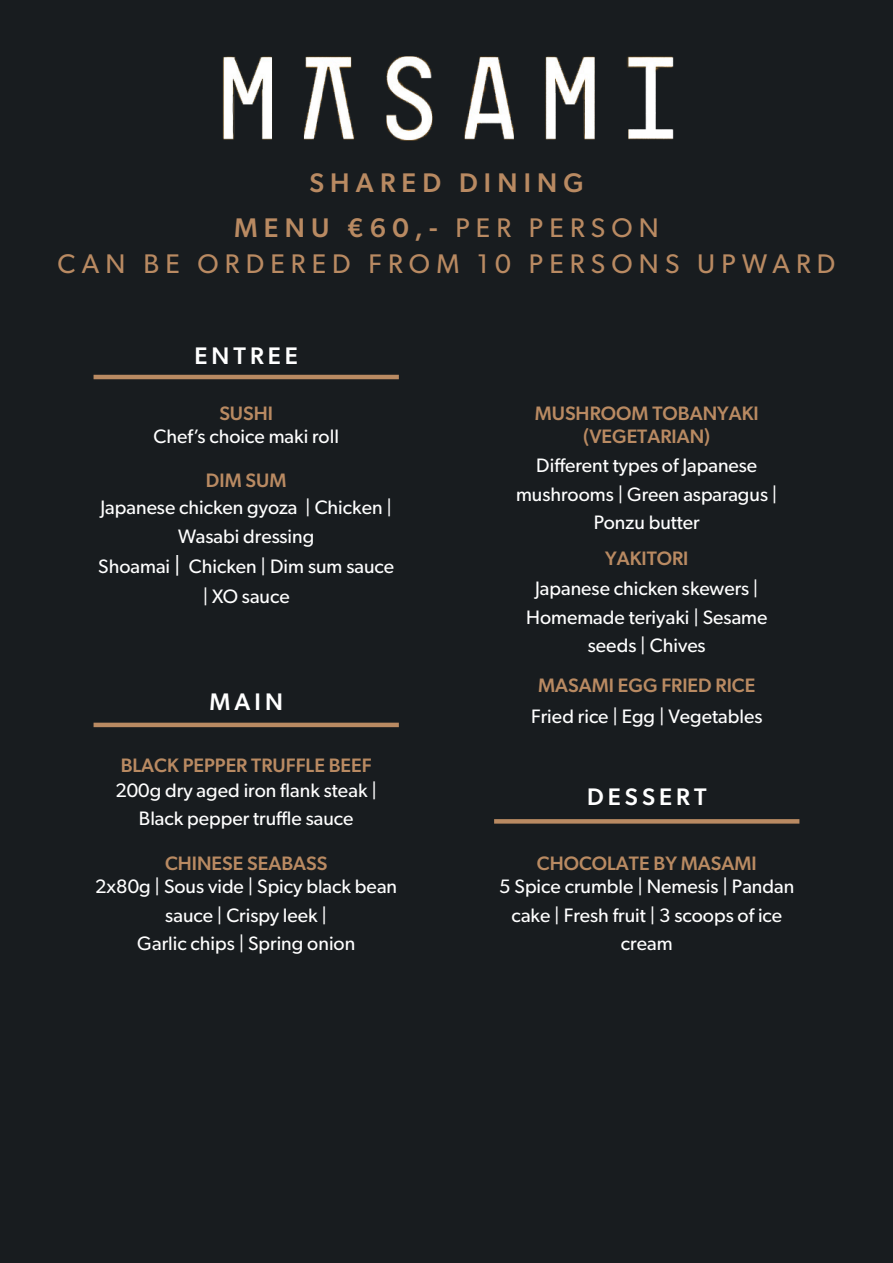
<style>
.page{position:relative;width:893px;height:1263px;background:#181c1f}
.page>*{position:absolute;margin:0;border:0;box-sizing:border-box;transform-origin:0 0}
.t1{font:27px "Gibson";letter-spacing:.23em;color:#b98a62}
.t2{font:500 27px "Gibson";letter-spacing:.23em;color:#b98a62}
.t3{font:500 24px "Gibson";letter-spacing:.17em;color:#fff}
.t4{font:19.5px/28.5px "Gibson";color:#fff;text-align:center}
.t5{font:500 19.5px "Gibson";color:#b98a62}
.s1{font-weight:400}
.s2{font-size:22.5px}
</style>
<div class="page">
<img style="left:223px;top:56px;width:451px;height:85px">
<hr style="left:94px;top:375px;width:305px;height:4px;background:#b98a62">
<hr style="left:94px;top:723px;width:305px;height:4px;background:#b98a62">
<div style="left:494px;top:819px;width:305px;height:5px;background:#b98a62"></div>
<p class="t2" style="left:309px;top:166px;width:276px">SHARED DINING</p>
<p class="t2" style="left:234px;top:212px;width:426px">MENU €60,- <span class="s1">PER PERSON</span></p>
<p class="t1" style="left:58px;top:248px;width:779px">CAN BE ORDERED FROM 10 PERSONS UPWARD</p>
<p class="t3" style="left:194px;top:341px;width:105px">ENTREE</p>
<p class="t5" style="left:219px;top:402px;width:55px">SUSHI</p>
<p class="t4" style="left:153px;top:422px;width:187px">Chef’s choice maki roll</p>
<p class="t5" style="left:206px;top:468px;width:82px">DIM SUM</p>
<p class="t4" style="left:100px;top:493px;width:293px">Japanese chicken gyoza | Chicken |<br>Wasabi dressing</p>
<p class="t4" style="left:98px;top:551px;width:297px;line-height:30px">Shoamai <span class="s2">|</span> Chicken | Dim sum sauce | XO sauce</p>
<p class="t3" style="left:209px;top:687px;width:75px">MAIN</p>
<p class="t5" style="left:121px;top:753px;width:252px">BLACK PEPPER TRUFFLE BEEF</p>
<p class="t4" style="left:115px;top:775px;width:263px">200g dry aged iron flank steak |<br>Black pepper truffle sauce</p>
<p class="t5" style="left:165px;top:851px;width:164px">CHINESE SEABASS</p>
<p class="t4" style="left:95px;top:872px;width:303px">2x80g | Sous vide | Spicy black bean sauce | Crispy leek |</p>
<p class="t4" style="left:137px;top:929px;width:220px">Garlic chips | Spring onion</p>
<p class="t5" style="left:535px;top:402px;width:226px">MUSHROOM TOBANYAKI</p>
<p class="t5" style="left:583px;top:424px;width:128px">(VEGETARIAN)</p>
<p class="t4" style="left:536px;top:451px;width:222px">Different types of Japanese</p>
<p class="t4" style="left:516px;top:479px;width:263px">mushrooms | Green asparagus |<br>Ponzu butter</p>
<p class="t5" style="left:605px;top:546px;width:85px">YAKITORI</p>
<p class="t4" style="left:535px;top:574px;width:225px">Japanese chicken skewers |</p>
<p class="t4" style="left:526px;top:603px;width:243px">Homemade teriyaki | Sesame</p>
<p class="t4" style="left:588px;top:631px;width:119px">seeds | Chives</p>
<p class="t5" style="left:538px;top:674px;width:219px">MASAMI EGG FRIED RICE</p>
<p class="t4" style="left:531px;top:702px;width:233px">Fried rice | Egg | Vegetables</p>
<p class="t3" style="left:587px;top:783px;width:121px">DESSERT</p>
<p class="t5" style="left:537px;top:852px;width:221px">CHOCOLATE BY MASAMI</p>
<p class="t4" style="left:499px;top:872px;width:296px">5 Spice crumble | Nemesis | Pandan cake | Fresh fruit | 3 scoops of ice cream</p>
</div>
